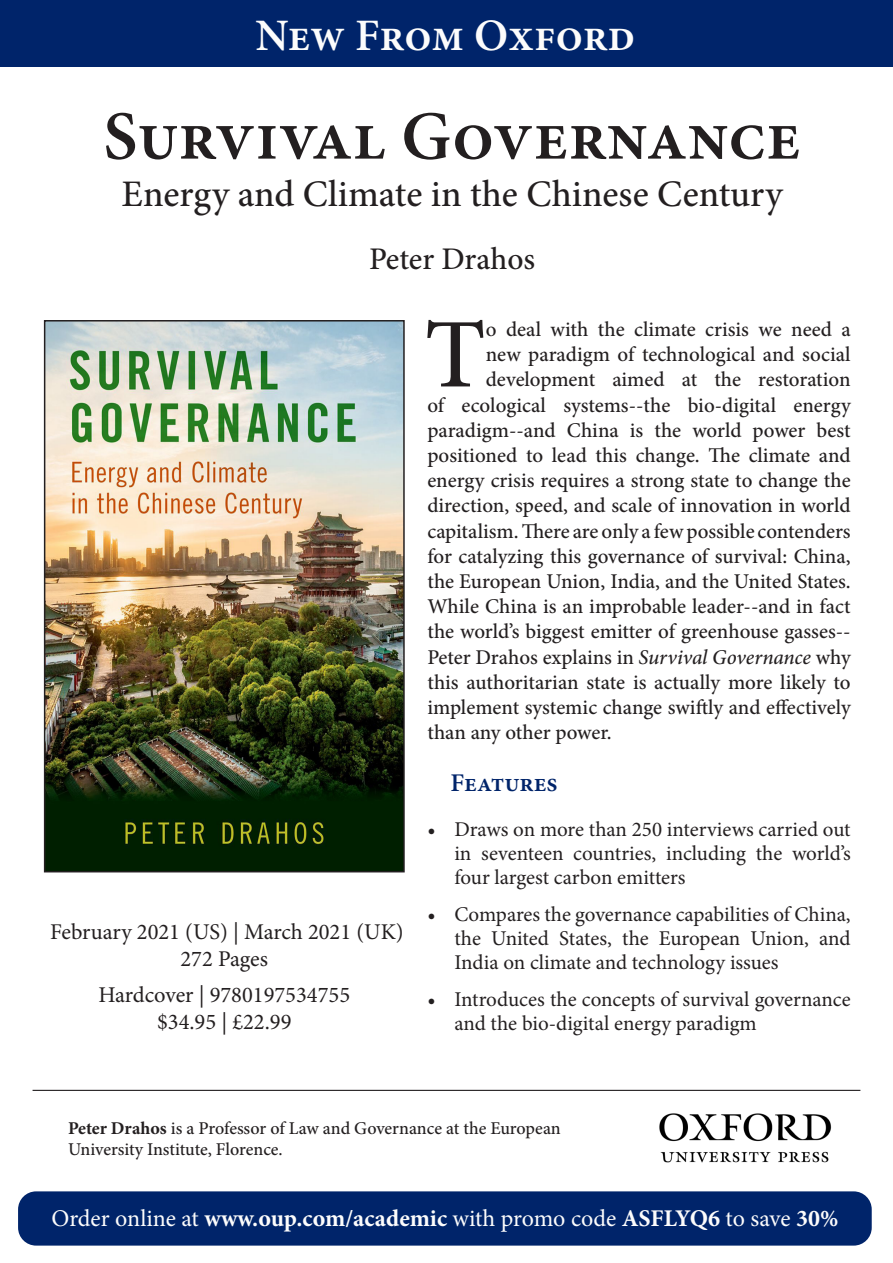
<style>
.page{position:relative;width:893px;height:1263px;background:#fff}
.page>*{position:absolute;margin:0;border:0;box-sizing:border-box;transform-origin:0 0}
.t1{font:500 98.55px "Minion Pro";color:#231f20}
.t2{font:600 69px "Minion Pro";color:#231f20}
.t3{font:600 45px "Minion Pro";letter-spacing:-.005em;color:#fcfcfc}
.t4{font:500 37.5px "Minion Pro";color:#231f20}
.t5{font:500 31.5px "Minion Pro";color:#231f20}
.t6{font:600 25.5px "Minion Pro";color:#00246a}
.t7{font:24px "Minion Pro";color:#fcfcfc}
.t8{font:22.5px "Minion Pro";color:#231f20}
.t9{font:500 21px "Minion Pro";color:#231f20}
.t10{font:21px/24px "Minion Pro";letter-spacing:-.005em;color:#231f20;text-align:justify}
.t11{font:500 18px/21.6px "Minion Pro";letter-spacing:-.005em;color:#231f20}
.s1{font-style:italic}
.s2{font-weight:700}
</style>
<div class="page">
<hr style="left:33px;top:1090px;width:827px;height:1px;background:#231f20">
<div style="left:0;top:0;width:893px;height:67px;background:#00246a"></div>
<img style="left:47px;top:323px;width:355px;height:546px">
<div style="left:44px;top:320px;width:361px;height:552px;border:2px solid #231f20"></div>
<div style="left:18px;top:1191px;width:854px;height:54px;background:#00246a;border-radius:18px"></div>
<img style="left:659px;top:1113px;width:173px;height:50px">
<p class="t3" style="left:256px;top:4px;width:381px">New From Oxford</p>
<p class="t2" style="left:103px;top:89px;width:699px">Survival Governance</p>
<p class="t4" style="left:122px;top:168px;width:663px">Energy and Climate in the Chinese Century</p>
<p class="t5" style="left:369px;top:238px;width:168px">Peter Drahos</p>
<p class="t8" style="left:50px;top:917px;width:355px">February 2021 (US) | March 2021 (UK)</p>
<p class="t8" style="left:180px;top:944px;width:89px">272 Pages</p>
<p class="t8" style="left:98px;top:980px;width:253px">Hardcover | 9780197534755</p>
<p class="t8" style="left:157px;top:1007px;width:136px">$34.95 | £22.99</p>
<p class="t1" style="left:425px;top:288px;width:63px">T</p>
<p class="t9" style="left:486px;top:315px;width:366px">o deal with the climate crisis we need a</p>
<p class="t9" style="left:486px;top:340px;width:366px">new paradigm of technological and social</p>
<p class="t9" style="left:486px;top:366px;width:366px">development aimed at the restoration</p>
<p class="t9" style="left:427px;top:391px;width:425px">of ecological systems--the bio-digital energy</p>
<p class="t9" style="left:427px;top:416px;width:425px">paradigm--and China is the world power best</p>
<p class="t9" style="left:427px;top:441px;width:425px">positioned to lead this change. The climate and</p>
<p class="t9" style="left:427px;top:466px;width:425px">energy crisis requires a strong state to change the</p>
<p class="t9" style="left:427px;top:492px;width:425px">direction, speed, and scale of innovation in world</p>
<p class="t9" style="left:427px;top:517px;width:425px">capitalism. There are only a few possible contenders</p>
<p class="t9" style="left:427px;top:542px;width:425px">for catalyzing this governance of survival: China,</p>
<p class="t9" style="left:427px;top:567px;width:425px">the European Union, India, and the United States.</p>
<p class="t9" style="left:427px;top:592px;width:425px">While China is an improbable leader--and in fact</p>
<p class="t9" style="left:427px;top:618px;width:425px">the world’s biggest emitter of greenhouse gasses--</p>
<p class="t9" style="left:427px;top:643px;width:425px">Peter Drahos explains in <span class="s1">Survival Governance</span> why</p>
<p class="t9" style="left:427px;top:668px;width:425px">this authoritarian state is actually more likely to</p>
<p class="t9" style="left:427px;top:693px;width:425px">implement systemic change swiftly and effectively</p>
<p class="t9" style="left:427px;top:718px;width:186px">than any other power.</p>
<p class="t6" style="left:450px;top:765px;width:109px">Features</p>
<p class="t10" style="left:454px;top:818px;width:398px;text-indent:-27px">• Draws on more than 250 interviews carried out in seventeen countries, including the world’s four largest carbon emitters</p>
<p class="t10" style="left:454px;top:902px;width:398px;text-indent:-27px">• Compares the governance capabilities of China, the United States, the European Union, and India on climate and technology issues</p>
<p class="t10" style="left:454px;top:987px;width:398px;text-indent:-27px">• Introduces the concepts of survival governance and the bio-digital energy paradigm</p>
<p class="t11" style="left:68px;top:1117px;width:494px"><span class="s2">Peter Drahos</span> is a Professor of Law and Governance at the European<br>University Institute, Florence.</p>
<p class="t7" style="left:51px;top:1202px;width:788px">Order online at <span class="s2">www.oup.com/academic</span> with promo code <span class="s2">ASFLYQ6</span> to save <span class="s2">30%</span></p>
</div>
